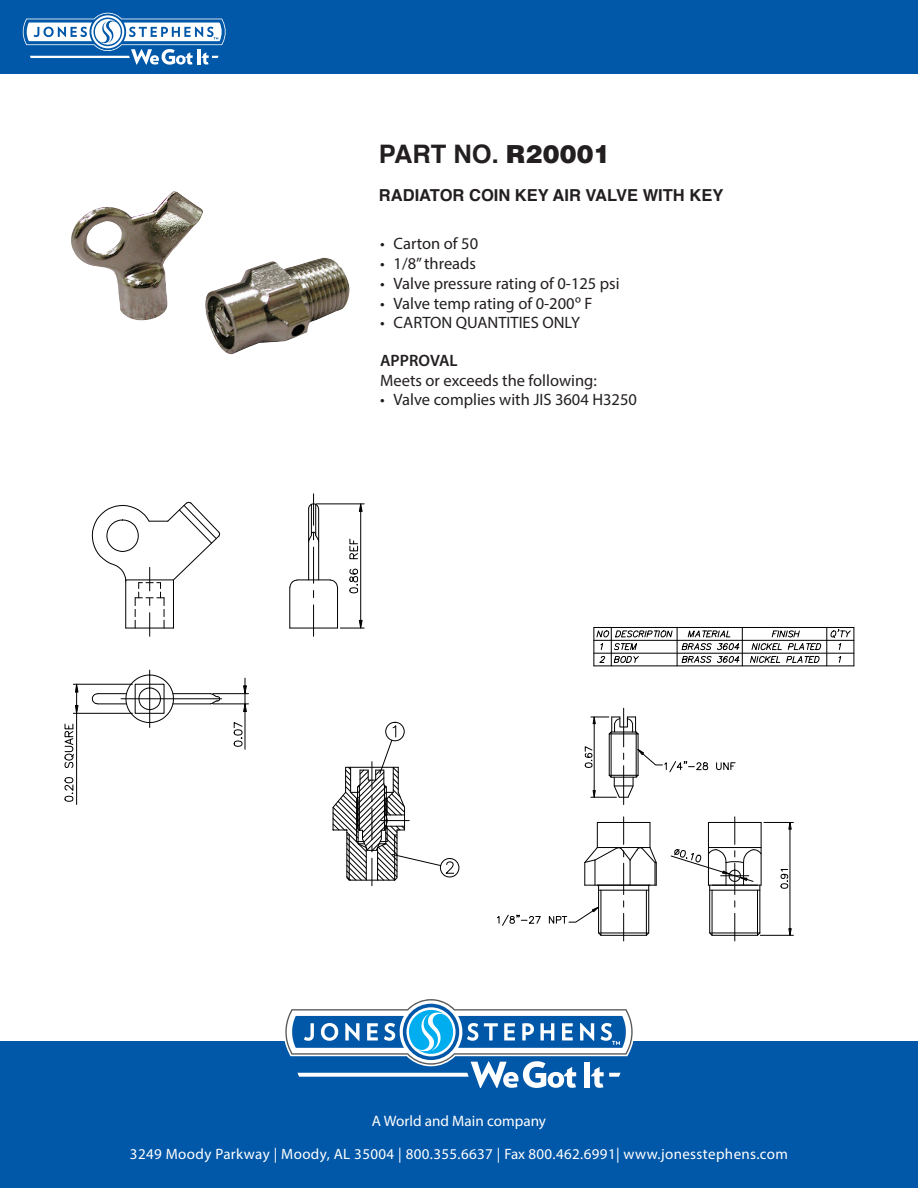
<style>
.page{position:relative;width:918px;height:1188px;background:#fff}
.page>*{position:absolute;margin:0;border:0;box-sizing:border-box;transform-origin:0 0}
.t1{font:700 25.5px "Helvetica";color:#231f20}
.t2{font:16.5px "Myriad Pro";color:#231f20}
.t3{font:700 16.5px "Helvetica";color:#231f20}
.t4{font:600 16.5px "Myriad Pro";color:#231f20}
.t5{font:15.15px "Myriad Pro";color:#fff}
.t6{font:15px "Myriad Pro";letter-spacing:.025em;color:#fff}
.s1{font-weight:900}
</style>
<div class="page">
<div style="left:0;top:1041px;width:918px;height:147px;background:#0157a8"></div>
<svg style="left:284px;top:999px;width:350px;height:89px"></svg>
<div style="left:0;top:0;width:918px;height:73px;background:#0157a8"></div>
<svg style="left:22px;top:13px;width:204px;height:52px"></svg>
<img style="left:71px;top:191px;width:279px;height:164px">
<hr style="left:290px;top:628px;width:48px;height:1px;background:#000">
<hr style="left:297px;top:580px;width:33px;height:1px;background:#000">
<hr style="left:289px;top:587px;width:1px;height:41px;background:#000">
<svg style="left:289px;top:579px;width:9px;height:9px"></svg>
<hr style="left:337px;top:587px;width:1px;height:41px;background:#000">
<svg style="left:329px;top:579px;width:9px;height:9px"></svg>
<hr style="left:313px;top:605px;width:1px;height:31px;background:#000">
<hr style="left:313px;top:547px;width:1px;height:36px;background:#000">
<hr style="left:313px;top:494px;width:1px;height:31px;background:#000">
<hr style="left:318px;top:509px;width:1px;height:71px;background:#000">
<hr style="left:308px;top:509px;width:1px;height:71px;background:#000">
<hr style="left:316px;top:503px;width:48px;height:1px;background:#000">
<hr style="left:360px;top:512px;width:1px;height:108px;background:#000">
<svg style="left:358px;top:503px;width:5px;height:9px"></svg>
<svg style="left:340px;top:619px;width:24px;height:10px"></svg>
<svg style="left:349px;top:568px;width:9px;height:26px"></svg>
<svg style="left:349px;top:538px;width:10px;height:21px"></svg>
<hr style="left:149px;top:670px;width:1px;height:57px;background:#000">
<hr style="left:121px;top:698px;width:101px;height:1px;background:#000">
<svg style="left:92px;top:501px;width:128px;height:135px"></svg>
<hr style="left:73px;top:684px;width:59px;height:1px;background:#000">
<hr style="left:73px;top:713px;width:59px;height:1px;background:#000">
<hr style="left:76px;top:713px;width:1px;height:91px;background:#000">
<svg style="left:64px;top:777px;width:10px;height:25px"></svg>
<svg style="left:64px;top:683px;width:15px;height:86px"></svg>
<hr style="left:173px;top:693px;width:37px;height:1px;background:#000">
<hr style="left:173px;top:703px;width:37px;height:1px;background:#000">
<svg style="left:209px;top:693px;width:11px;height:12px"></svg>
<svg style="left:308px;top:503px;width:12px;height:39px"></svg>
<svg style="left:92px;top:674px;width:82px;height:49px"></svg>
<hr style="left:213px;top:693px;width:36px;height:1px;background:#000">
<hr style="left:213px;top:703px;width:36px;height:1px;background:#000">
<hr style="left:245px;top:712px;width:1px;height:37px;background:#000">
<svg style="left:243px;top:678px;width:4px;height:34px"></svg>
<svg style="left:233px;top:722px;width:10px;height:25px"></svg>
<svg style="left:670px;top:817px;width:123px;height:124px"></svg>
<hr style="left:611px;top:627px;width:1px;height:39px;background:#000">
<hr style="left:594px;top:627px;width:1px;height:39px;background:#000">
<hr style="left:677px;top:627px;width:1px;height:39px;background:#000">
<hr style="left:742px;top:627px;width:1px;height:39px;background:#000">
<hr style="left:854px;top:627px;width:1px;height:39px;background:#000">
<hr style="left:826px;top:627px;width:1px;height:39px;background:#000">
<hr style="left:594px;top:666px;width:260px;height:1px;background:#000">
<hr style="left:594px;top:627px;width:260px;height:1px;background:#000">
<hr style="left:594px;top:640px;width:260px;height:1px;background:#000">
<hr style="left:594px;top:653px;width:260px;height:1px;background:#000">
<svg style="left:681px;top:630px;width:59px;height:33px"></svg>
<svg style="left:830px;top:629px;width:21px;height:34px"></svg>
<svg style="left:596px;top:629px;width:77px;height:34px"></svg>
<svg style="left:750px;top:630px;width:71px;height:33px"></svg>
<svg style="left:497px;top:914px;width:44px;height:12px"></svg>
<svg style="left:549px;top:817px;width:108px;height:124px"></svg>
<hr style="left:623px;top:708px;width:1px;height:39px;background:#000">
<hr style="left:623px;top:766px;width:1px;height:39px;background:#000">
<svg style="left:716px;top:762px;width:20px;height:9px"></svg>
<svg style="left:584px;top:713px;width:124px;height:88px"></svg>
<svg style="left:332px;top:722px;width:128px;height:164px"></svg>
<p class="t1" style="left:379px;top:133px;width:233px">PART NO. <span class="s1">R20001</span></p>
<p class="t3" style="left:379px;top:182px;width:346px">RADIATOR COIN KEY AIR VALVE WITH KEY</p>
<p class="t2" style="left:380px;top:233px;width:100px">• Carton of 50</p>
<p class="t2" style="left:380px;top:253px;width:97px">• 1/8” threads</p>
<p class="t2" style="left:380px;top:273px;width:241px">• Valve pressure rating of 0-125 psi</p>
<p class="t2" style="left:380px;top:293px;width:214px">• Valve temp rating of 0-200º F</p>
<p class="t2" style="left:380px;top:313px;width:201px">• CARTON QUANTITIES ONLY</p>
<p class="t4" style="left:380px;top:350px;width:79px">APPROVAL</p>
<p class="t2" style="left:380px;top:370px;width:218px">Meets or exceeds the following:</p>
<p class="t2" style="left:380px;top:390px;width:258px">• Valve complies with JIS 3604 H3250</p>
<p class="t5" style="left:372px;top:1111px;width:176px">A World and Main company</p>
<p class="t6" style="left:130px;top:1145px;width:660px">3249 Moody Parkway | Moody, AL 35004 | 800.355.6637 | Fax 800.462.6991| www.jonesstephens.com</p>
</div>
